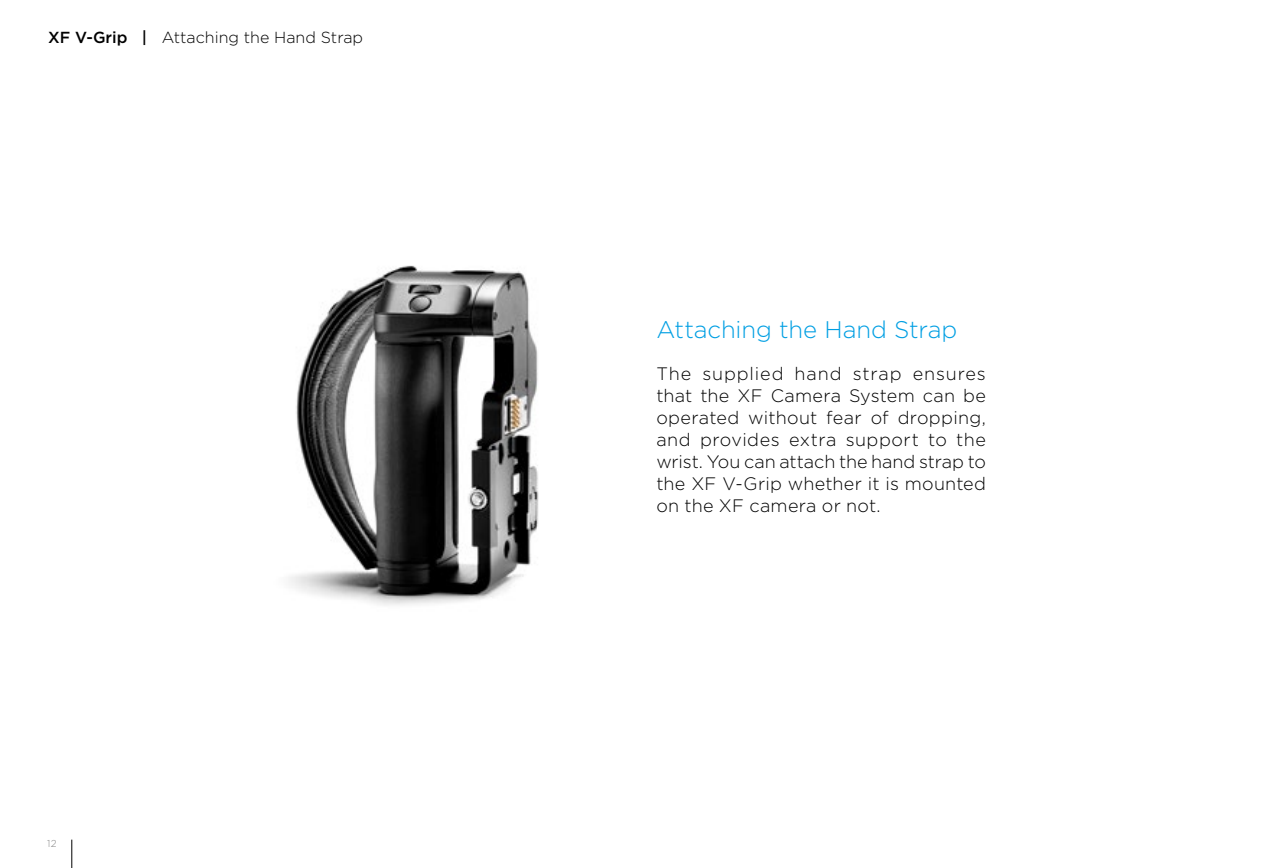
<style>
.page{position:relative;width:1287px;height:868px;background:#fff}
.page>*{position:absolute;margin:0;border:0;box-sizing:border-box;transform-origin:0 0}
.t1{font:300 24px "Gotham";letter-spacing:-.005em;color:#009fe3}
.t2{font:300 18px/22px "Gotham";letter-spacing:.005em;color:#000;text-align:justify}
.t3{font:300 16px "Gotham";color:#000}
.t4{font:300 10px "Gotham";color:#878787}
.s1{font-weight:500}
</style>
<div class="page">
<svg style="left:71px;top:839px;width:1px;height:28px"></svg>
<img style="left:289px;top:265px;width:250px;height:340px">
<p class="t3" style="left:48px;top:27px;width:316px"><span class="s1">XF V-Grip |</span> Attaching the Hand Strap</p>
<p class="t4" style="left:47px;top:837px;width:11px">12</p>
<h1 class="t1" style="left:656px;top:314px;width:303px">Attaching the Hand Strap</h1>
<p class="t2" style="left:656px;top:361px;width:331px">The supplied hand strap ensures that the XF Camera System can be operated without fear of dropping, and provides extra support to the wrist. You can attach the hand strap to the XF V-Grip whether it is mounted on the XF camera or not.</p>
</div>
